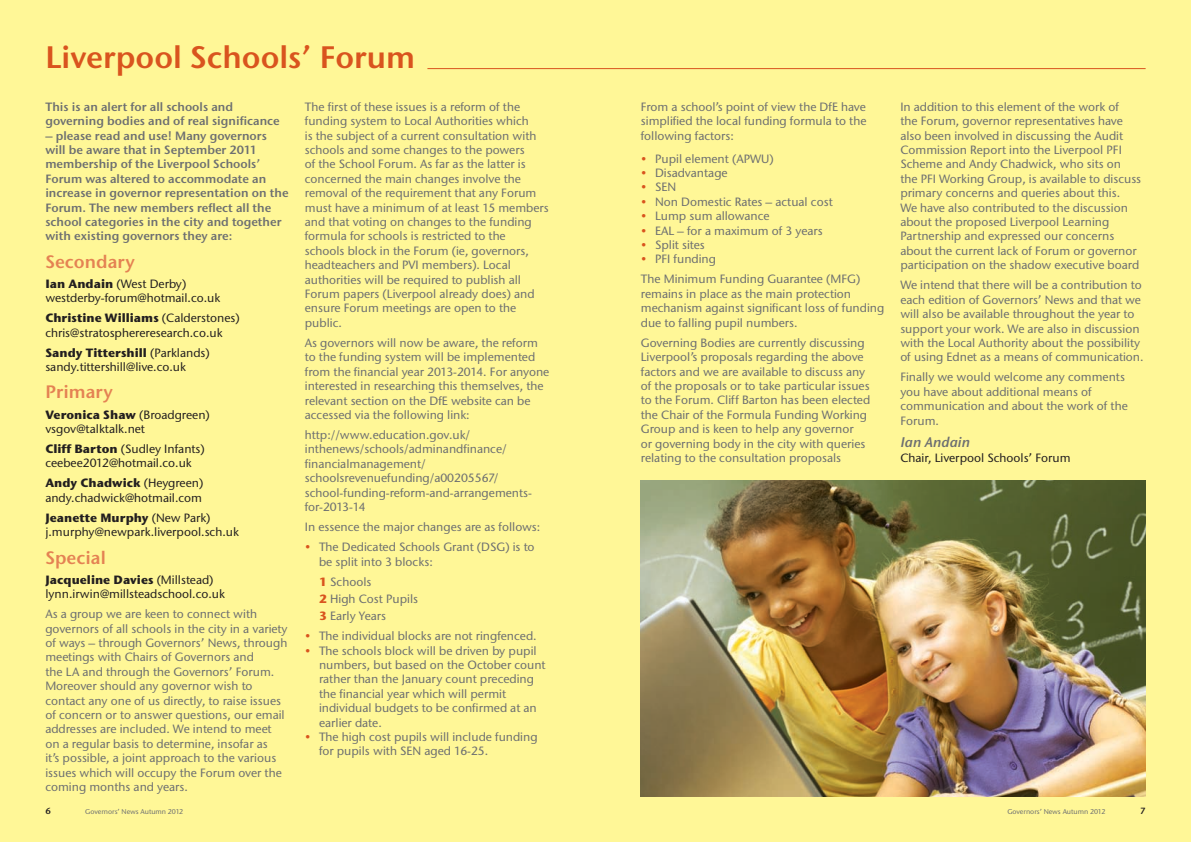
<style>
.page{position:relative;width:1191px;height:842px;background:#fff797}
.page>*{position:absolute;margin:0;border:0;box-sizing:border-box;transform-origin:0 0}
.t1{font:600 31px "Stone Sans ITC Std";color:#d9541e}
.t2{font:600 18px "Stone Sans ITC Std";color:#e48253}
.t3{font:italic 600 14px "Stone Sans ITC Std";color:#6d6f71}
.t4{font:500 12px/14.4px "Stone Sans ITC Std";color:#6d6f71}
.t5{font:500 12px/14.4px "Stone Sans ITC Std";color:#231f20}
.t6{font:600 12px/14.4px "Stone Sans ITC Std";color:#6d6f71}
.t7{font:600 9px "Stone Sans ITC Std";color:#231f20}
.t8{font:500 7px "Stone Sans ITC Std";color:#6d6f71}
.s1{font-weight:700}
.s2{color:#d9541e}
.s3{font-weight:700;color:#d9541e}
</style>
<div class="page">
<img style="left:641px;top:480px;width:504px;height:317px">
<hr style="left:427px;top:68px;width:718px;height:1px;background:#d9541e">
<h1 class="t1" style="left:45px;top:38px;width:371px">Liverpool Schools’ Forum</h1>
<p class="t6" style="left:45px;top:99px;width:236px">This is an alert for all schools and governing bodies and of real significance</p>
<p class="t6" style="left:45px;top:128px;width:245px">– please read and use! Many governors will be aware that in September 2011 membership of the Liverpool Schools’ Forum was altered to accommodate an increase in governor representation on the Forum. The new members reflect all the school categories in the city and together with existing governors they are:</p>
<h2 class="t2" style="left:45px;top:250px;width:91px">Secondary</h2>
<p class="t5" style="left:45px;top:276px;width:176px"><span class="s1">Ian Andain</span> (West Derby) westderby-forum@hotmail.co.uk</p>
<p class="t5" style="left:45px;top:311px;width:196px"><span class="s1">Christine Williams</span> (Calderstones) chris@stratosphereresearch.co.uk</p>
<p class="t5" style="left:45px;top:345px;width:166px"><span class="s1">Sandy Tittershill</span> (Parklands) sandy.tittershill@live.co.uk</p>
<h2 class="t2" style="left:45px;top:381px;width:69px">Primary</h2>
<p class="t5" style="left:45px;top:407px;width:166px"><span class="s1">Veronica Shaw</span> (Broadgreen) vsgov@talktalk.net</p>
<p class="t5" style="left:45px;top:441px;width:161px"><span class="s1">Cliff Barton</span> (Sudley Infants) ceebee2012@hotmail.co.uk</p>
<p class="t5" style="left:45px;top:476px;width:159px"><span class="s1">Andy Chadwick</span> (Heygreen) andy.chadwick@hotmail.com</p>
<p class="t5" style="left:45px;top:510px;width:195px"><span class="s1">Jeanette Murphy</span> (New Park) j.murphy@newpark.liverpool.sch.uk</p>
<h2 class="t2" style="left:45px;top:546px;width:62px">Special</h2>
<p class="t5" style="left:45px;top:572px;width:181px"><span class="s1">Jacqueline Davies</span> (Millstead) lynn.irwin@millsteadschool.co.uk</p>
<p class="t4" style="left:45px;top:607px;width:244px">As a group we are keen to connect with governors of all schools in the city in a variety of ways – through Governors’ News, through meetings with Chairs of Governors and<br>the LA and through the Governors’ Forum.<br>Moreover should any governor wish to contact any one of us directly, to raise issues of concern or to answer questions, our email addresses are included. We intend to meet on a regular basis to determine, insofar as<br>it’s possible, a joint approach to the various issues which will occupy the Forum over the coming months and years.</p>
<p class="t4" style="left:305px;top:99px;width:245px">The first of these issues is a reform of the funding system to Local Authorities which<br>is the subject of a current consultation with schools and some changes to the powers<br>of the School Forum. As far as the latter is concerned the main changes involve the removal of the requirement that any Forum must have a minimum of at least 15 members and that voting on changes to the funding formula for schools is restricted to the<br>schools block in the Forum (ie, governors, headteachers and PVI members). Local authorities will be required to publish all Forum papers (Liverpool already does) and ensure Forum meetings are open to the public.</p>
<p class="t4" style="left:305px;top:335px;width:246px">As governors will now be aware, the reform to the funding system will be implemented from the financial year 2013-2014. For anyone interested in researching this themselves, the relevant section on the DfE website can be accessed via the following link:</p>
<p class="t4" style="left:305px;top:428px;width:229px">http://www.education.gov.uk/ inthenews/schools/adminandfinance/ financialmanagement/ schoolsrevenuefunding/a00205567/ school-funding-reform-and-arrangements&shy;for-2013-14</p>
<p class="t4" style="left:305px;top:520px;width:237px">In essence the major changes are as follows:</p>
<p class="t4" style="left:319px;top:540px;width:217px;text-indent:-14px"><span class="s2">•</span> The Dedicated Schools Grant (DSG) is to be split into 3 blocks:</p>
<p class="t4" style="left:319px;top:573px;width:101px;line-height:17.2px"><span class="s3">1</span> Schools<br><span class="s3">2</span> High Cost Pupils<br><span class="s3">3</span> Early Years</p>
<p class="t4" style="left:305px;top:629px;width:233px"><span class="s2">•</span> The individual blocks are not ringfenced.</p>
<p class="t4" style="left:319px;top:643px;width:228px;text-indent:-14px"><span class="s2">•</span> The schools block will be driven by pupil numbers, but based on the October count rather than the January count preceding the financial year which will permit individual budgets to be confirmed at an earlier date.</p>
<p class="t4" style="left:319px;top:729px;width:220px;text-indent:-14px"><span class="s2">•</span> The high cost pupils will include funding for pupils with SEN aged 16-25.</p>
<p class="t4" style="left:641px;top:99px;width:227px;text-align:justify">From a school’s point of view the DfE have simplified the local funding formula to the following factors:</p>
<p class="t4" style="left:641px;top:151px;width:134px"><span class="s2">•</span> Pupil element (APWU)</p>
<p class="t4" style="left:641px;top:165px;width:88px"><span class="s2">•</span> Disadvantage</p>
<p class="t4" style="left:641px;top:180px;width:37px"><span class="s2">•</span> SEN</p>
<p class="t4" style="left:641px;top:194px;width:193px"><span class="s2">•</span> Non Domestic Rates – actual cost</p>
<p class="t4" style="left:641px;top:209px;width:130px"><span class="s2">•</span> Lump sum allowance</p>
<p class="t4" style="left:641px;top:223px;width:183px"><span class="s2">•</span> EAL – for a maximum of 3 years</p>
<p class="t4" style="left:641px;top:237px;width:66px"><span class="s2">•</span> Split sites</p>
<p class="t4" style="left:641px;top:249px;width:221px;line-height:20.1px"><span class="s2">•</span> PFI funding<br>The Minimum Funding Guarantee (MFG)</p>
<p class="t4" style="left:641px;top:286px;width:245px">remains in place as the main protection mechanism against significant loss of funding due to falling pupil numbers.</p>
<p class="t4" style="left:641px;top:335px;width:231px">Governing Bodies are currently discussing Liverpool’s proposals regarding the above factors and we are available to discuss any of the proposals or to take particular issues to the Forum. Cliff Barton has been elected the Chair of the Formula Funding Working Group and is keen to help any governor<br>or governing body in the city with queries relating to the consultation proposals</p>
<p class="t4" style="left:900px;top:99px;width:242px">In addition to this element of the work of<br>the Forum, governor representatives have also been involved in discussing the Audit Commission Report into the Liverpool PFI Scheme and Andy Chadwick, who sits on the PFI Working Group, is available to discuss primary concerns and queries about this.<br>We have also contributed to the discussion about the proposed Liverpool Learning Partnership and expressed our concerns about the current lack of Forum or governor participation on the shadow executive board</p>
<p class="t4" style="left:900px;top:278px;width:245px">We intend that there will be a contribution to each edition of Governors’ News and that we will also be available throughout the year to support your work. We are also in discussion with the Local Authority about the possibility of using Ednet as a means of communication.</p>
<p class="t4" style="left:900px;top:370px;width:229px">Finally we would welcome any comments you have about additional means of communication and about the work of the<br>Forum.</p>
<p class="t3" style="left:900px;top:434px;width:71px">Ian Andain</p>
<p class="t5" style="left:900px;top:450px;width:172px">Chair, Liverpool Schools’ Forum</p>
<p class="t7" style="left:45px;top:805px;width:7px">6</p>
<p class="t8" style="left:85px;top:807px;width:100px">Governors’ News Autumn 2012</p>
<p class="t8" style="left:1007px;top:807px;width:100px">Governors’ News Autumn 2012</p>
<p class="t7" style="left:1140px;top:805px;width:7px">7</p>
</div>
